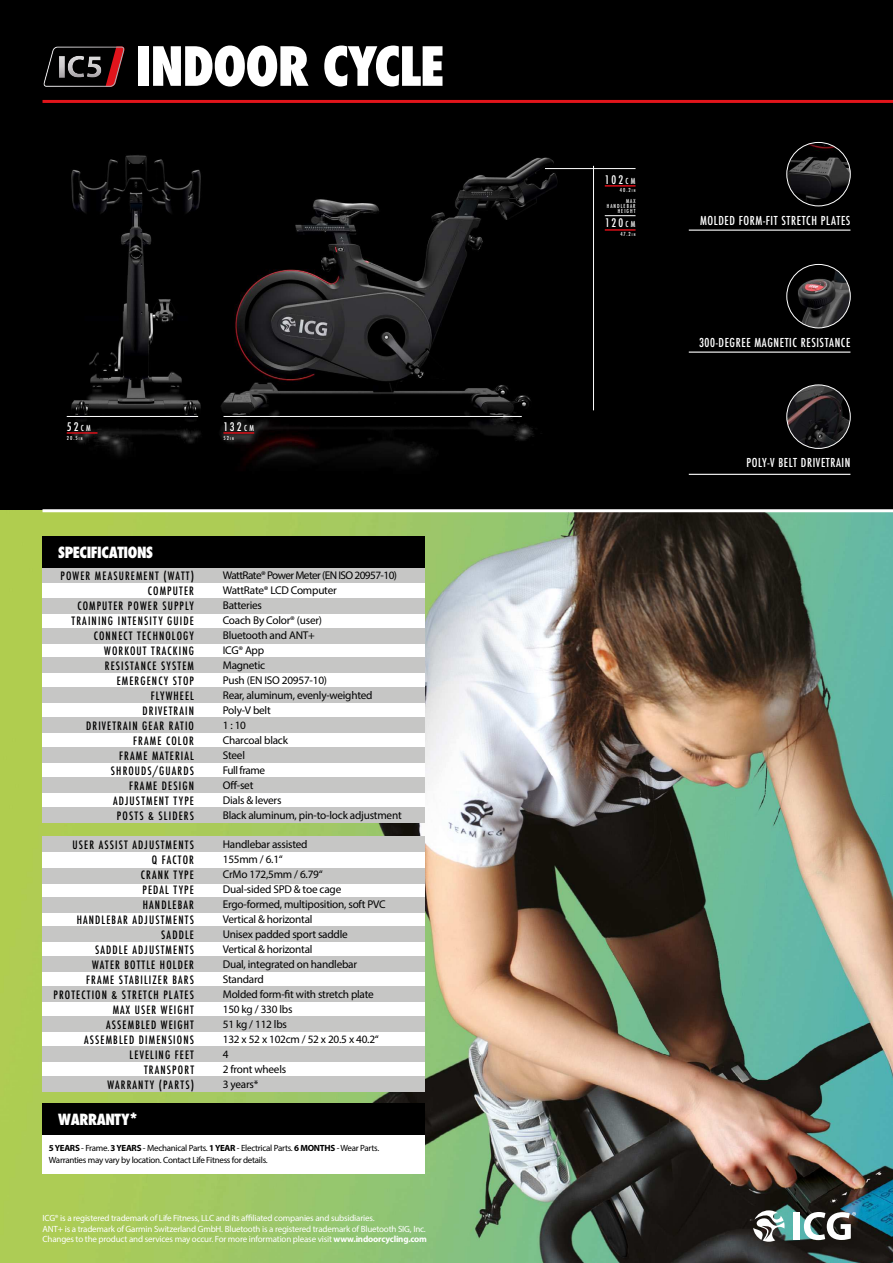
<style>
.page{position:relative;width:893px;height:1263px;background:#fff}
.page>*{position:absolute;margin:0;border:0;box-sizing:border-box;transform-origin:0 0}
.t1{font:800 condensed 52.5px "Futura";letter-spacing:-.025em;color:#fff}
.t2{font:800 condensed 15px "Futura";letter-spacing:-.025em;color:#fff}
.t3{font:500 condensed 12px "Futura";letter-spacing:.05em;color:#fff}
.t4{font:500 condensed 11.55px "Futura";letter-spacing:.2em;color:#fff}
.t5{font:11.25px/15px "Myriad Pro";letter-spacing:-.02em;color:#000}
.t6{font:500 condensed 11.25px/15px "Futura";letter-spacing:.1em;color:#000;text-align:right}
.t7{font:9px/10.5px "Myriad Pro";letter-spacing:-.02em;color:#fff}
.t8{font:9px/12px "Myriad Pro";letter-spacing:-.03em;color:#000}
.t9{font:500 condensed 5.4px/5.4px "Futura";letter-spacing:.2em;color:#fff;text-align:right}
.s1{font-size:8.1px}
.s2{font-size:3.75px}
.s3{font-weight:700}
</style>
<div class="page">
<img style="left:0;top:0;width:893px;height:1263px">
<hr style="left:223px;top:432px;width:31px;height:2px;background:#e20f18">
<hr style="left:67px;top:432px;width:30px;height:2px;background:#e20f18">
<hr style="left:223px;top:416px;width:299px;height:1px;background:#fff">
<hr style="left:67px;top:416px;width:131px;height:1px;background:#fff">
<hr style="left:43px;top:100px;width:850px;height:3px;background:#e2151b">
<hr style="left:605px;top:185px;width:30px;height:2px;background:#e20f18">
<hr style="left:593px;top:166px;width:1px;height:244px;background:#fff">
<hr style="left:545px;top:168px;width:90px;height:1px;background:#fff">
<div style="left:43px;top:567px;width:382px;height:255px;background:#fff"></div>
<div style="left:43px;top:657px;width:382px;height:15px;background:#c6c6c5"></div>
<div style="left:43px;top:628px;width:382px;height:15px;background:#c6c6c5"></div>
<div style="left:43px;top:599px;width:382px;height:15px;background:#c6c6c5"></div>
<div style="left:43px;top:567px;width:382px;height:15px;background:#c6c6c5"></div>
<div style="left:43px;top:687px;width:382px;height:15px;background:#c6c6c5"></div>
<div style="left:43px;top:717px;width:382px;height:15px;background:#c6c6c5"></div>
<div style="left:43px;top:747px;width:382px;height:15px;background:#c6c6c5"></div>
<div style="left:43px;top:777px;width:382px;height:15px;background:#c6c6c5"></div>
<div style="left:43px;top:807px;width:382px;height:15px;background:#c6c6c5"></div>
<div style="left:43px;top:836px;width:382px;height:255px;background:#fff"></div>
<div style="left:43px;top:926px;width:382px;height:15px;background:#c6c6c5"></div>
<div style="left:43px;top:897px;width:382px;height:15px;background:#c6c6c5"></div>
<div style="left:43px;top:868px;width:382px;height:15px;background:#c6c6c5"></div>
<div style="left:43px;top:836px;width:382px;height:15px;background:#c6c6c5"></div>
<div style="left:43px;top:956px;width:382px;height:15px;background:#c6c6c5"></div>
<div style="left:43px;top:986px;width:382px;height:15px;background:#c6c6c5"></div>
<div style="left:43px;top:1016px;width:382px;height:15px;background:#c6c6c5"></div>
<div style="left:43px;top:1046px;width:382px;height:15px;background:#c6c6c5"></div>
<div style="left:43px;top:1076px;width:382px;height:15px;background:#c6c6c5"></div>
<div style="left:794px;top:1212px;width:6px;height:28px;background:#fff"></div>
<svg style="left:804px;top:1212px;width:52px;height:28px"></svg>
<svg style="left:753px;top:1210px;width:31px;height:32px"></svg>
<div style="left:43px;top:536px;width:382px;height:31px;background:#000"></div>
<hr style="left:689px;top:230px;width:161px;height:1px;background:#fff">
<hr style="left:689px;top:352px;width:161px;height:1px;background:#fff">
<hr style="left:689px;top:474px;width:161px;height:1px;background:#fff">
<img style="left:787px;top:142px;width:63px;height:64px;border-radius:32px">
<div style="left:787px;top:142px;width:63px;height:64px;border:1px solid #fff;border-radius:50%"></div>
<img style="left:787px;top:264px;width:63px;height:64px;border-radius:32px">
<div style="left:787px;top:264px;width:63px;height:64px;border:1px solid #fff;border-radius:50%"></div>
<img style="left:43px;top:46px;width:81px;height:41px">
<img style="left:60px;top:56px;width:4px;height:21px">
<img style="left:68px;top:56px;width:16px;height:22px">
<img style="left:87px;top:56px;width:14px;height:22px">
<img style="left:787px;top:385px;width:63px;height:63px;border-radius:32px">
<div style="left:787px;top:385px;width:63px;height:64px;border:1px solid #fff;border-radius:50%"></div>
<hr style="left:43px;top:509px;width:850px;height:3px;background:#fff">
<div style="left:43px;top:1134px;width:382px;height:40px;background:#fff"></div>
<div style="left:43px;top:1103px;width:382px;height:31px;background:#000"></div>
<hr style="left:605px;top:215px;width:30px;height:1px;background:#fff">
<hr style="left:605px;top:229px;width:30px;height:2px;background:#e20f18">
<h1 class="t1" style="left:135px;top:37px;width:310px">INDOOR CYCLE</h1>
<p class="t4" style="left:67px;top:421px;width:26px">52<span class="s1">CM</span></p>
<p class="t9" style="left:67px;top:435px;width:17px">20.5<span class="s2">IN</span></p>
<p class="t4" style="left:223px;top:421px;width:32px">132<span class="s1">CM</span></p>
<p class="t9" style="left:223px;top:435px;width:12px">52<span class="s2">IN</span></p>
<h2 class="t2" style="left:58px;top:544px;width:96px">SPECIFICATIONS</h2>
<p class="t6" style="left:61px;top:569px;width:135px">POWER MEASUREMENT (WATT)<br>COMPUTER<br>COMPUTER POWER SUPPLY<br>TRAINING INTENSITY GUIDE<br>CONNECT TECHNOLOGY<br>WORKOUT TRACKING<br>RESISTANCE SYSTEM<br>EMERGENCY STOP<br>FLYWHEEL<br>DRIVETRAIN<br>DRIVETRAIN GEAR RATIO<br>FRAME COLOR<br>FRAME MATERIAL<br>SHROUDS/GUARDS<br>FRAME DESIGN<br>ADJUSTMENT TYPE<br>POSTS &amp; SLIDERS</p>
<p class="t5" style="left:223px;top:569px;width:180px">WattRate® Power Meter (EN ISO 20957-10)<br>WattRate® LCD Computer<br>Batteries<br>Coach By Color® (user)<br>Bluetooth and ANT+<br>ICG® App<br>Magnetic<br>Push (EN ISO 20957-10)<br>Rear, aluminum, evenly-weighted<br>Poly-V belt<br>1 : 10<br>Charcoal black<br>Steel<br>Full frame<br>Off-set<br>Dials &amp; levers<br>Black aluminum, pin-to-lock adjustment</p>
<p class="t6" style="left:54px;top:838px;width:142px">USER ASSIST ADJUSTMENTS<br>Q FACTOR<br>CRANK TYPE<br>PEDAL TYPE<br>HANDLEBAR<br>HANDLEBAR ADJUSTMENTS<br>SADDLE<br>SADDLE ADJUSTMENTS<br>WATER BOTTLE HOLDER<br>FRAME STABILIZER BARS<br>PROTECTION &amp; STRETCH PLATES<br>MAX USER WEIGHT<br>ASSEMBLED WEIGHT<br>ASSEMBLED DIMENSIONS<br>LEVELING FEET<br>TRANSPORT<br>WARRANTY (PARTS)</p>
<p class="t5" style="left:223px;top:838px;width:165px">Handlebar assisted<br>155mm / 6.1“<br>CrMo 172,5mm / 6.79“<br>Dual-sided SPD &amp; toe cage<br>Ergo-formed, multiposition, soft PVC<br>Vertical &amp; horizontal<br>Unisex padded sport saddle<br>Vertical &amp; horizontal<br>Dual, integrated on handlebar<br>Standard<br>Molded form-fit with stretch plate<br>150 kg / 330 lbs<br>51 kg / 112 lbs<br>132 x 52 x 102cm / 52 x 20.5 x 40.2“<br>4<br>2 front wheels<br>3 years*</p>
<h2 class="t2" style="left:58px;top:1111px;width:82px">WARRANTY*</h2>
<p class="t8" style="left:49px;top:1142px;width:332px"><span class="s3">5 YEARS</span> - Frame. <span class="s3">3 YEARS</span> - Mechanical Parts. <span class="s3">1 YEAR</span> - Electrical Parts. <span class="s3">6 MONTHS</span> - Wear Parts.<br>Warranties may vary by location. Contact Life Fitness for details.</p>
<p class="t7" style="left:43px;top:1214px;width:386px">ICG® is a registered trademark of Life Fitness, LLC and its affiliated companies and subsidiaries.<br>ANT+ is a trademark of Garmin Switzerland GmbH. Bluetooth is a registered trademark of Bluetooth SIG, Inc.<br>Changes to the product and services may occur. For more information please visit <span class="s3">www.indoorcycling.com</span></p>
<p class="t4" style="left:605px;top:174px;width:32px">102<span class="s1">CM</span></p>
<p class="t9" style="left:620px;top:188px;width:17px">40.2<span class="s2">IN</span></p>
<p class="t9" style="left:607px;top:198px;width:30px">MAX<br>HANDLEBAR<br>HEIGHT</p>
<p class="t4" style="left:605px;top:218px;width:32px">120<span class="s1">CM</span></p>
<p class="t9" style="left:620px;top:232px;width:17px">47.2<span class="s2">IN</span></p>
<p class="t3" style="left:700px;top:214px;width:152px">MOLDED FORM-FIT STRETCH PLATES</p>
<p class="t3" style="left:699px;top:336px;width:153px">300-DEGREE MAGNETIC RESISTANCE</p>
<p class="t3" style="left:746px;top:457px;width:105px">POLY-V BELT DRIVETRAIN</p>
</div>
